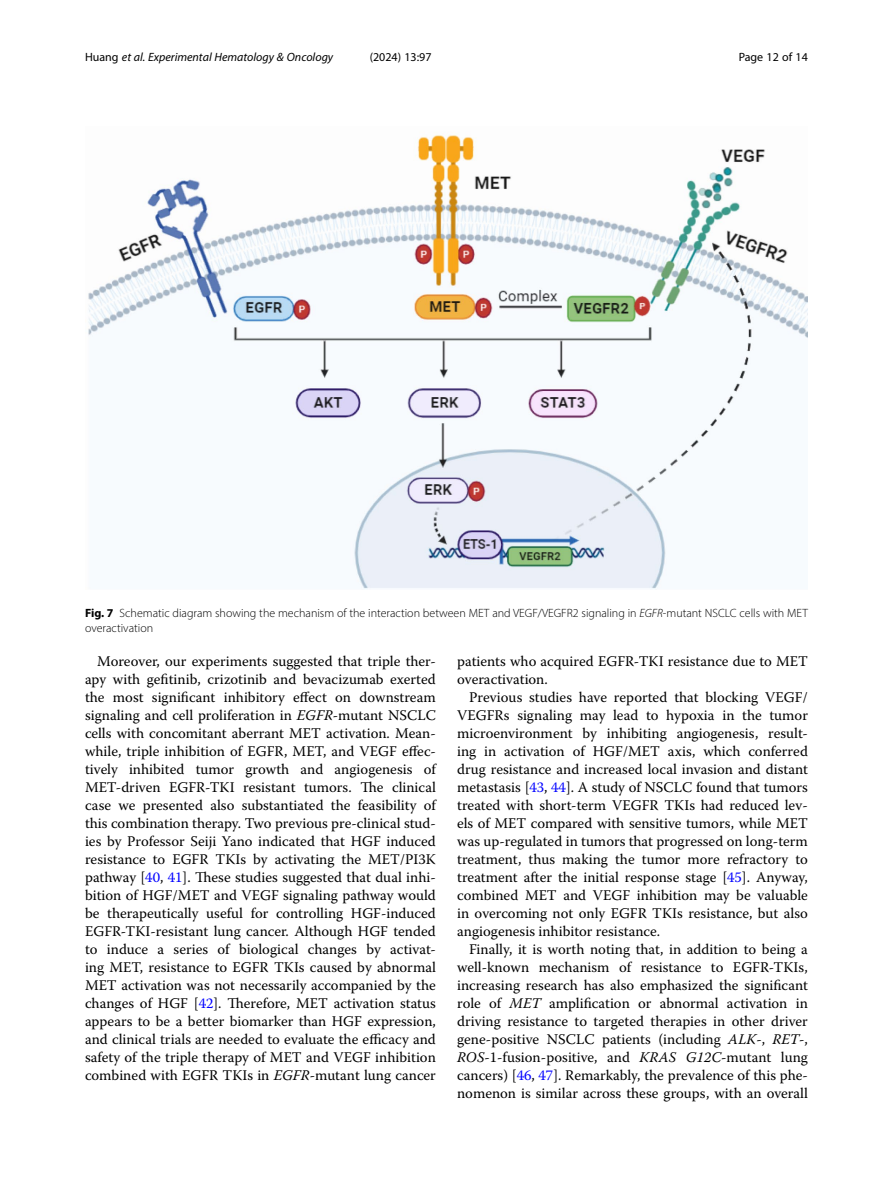
<style>
.page{position:relative;width:893px;height:1191px;background:#fff}
.page>*{position:absolute;margin:0;border:0;box-sizing:border-box;transform-origin:0 0}
.Body_Text_Indent{font:14.7px/18px "Warnock Pro";color:#000;text-align:justify}
.Figure_Caption{font:300 12px/15px "Myriad Pro";color:#000}
.t1{font:italic 12px "Myriad Pro";color:#000}
.t2{font:12px "Myriad Pro";color:#000}
.s1{font-style:normal}
.s2{font-weight:700}
.s3{font-style:italic}
.s4{color:#00f}
</style>
<div class="page">
<img style="left:88px;top:135px;width:720px;height:454px">
<p class="t1" style="left:85px;top:50px;width:250px"><span class="s1">Huang</span> et al. Experimental Hematology &amp; Oncology</p>
<p class="t2" style="left:370px;top:50px;width:63px">(2024) 13:97</p>
<p class="t2" style="left:739px;top:50px;width:71px">Page 12 of 14</p>
<p class="Figure_Caption" style="left:85px;top:605px;width:724px"><span class="s2">Fig. 7</span> Schematic diagram showing the mechanism of the interaction between MET and VEGF/VEGFR2 signaling in <span class="s3">EGFR</span>-mutant NSCLC cells with MET overactivation</p>
<p class="Body_Text_Indent" style="left:85px;top:652px;width:352px;text-indent:12px">Moreover, our experiments suggested that triple ther&shy;apy with gefitinib, crizotinib and bevacizumab exerted the most significant inhibitory effect on downstream signaling and cell proliferation in <span class="s3">EGFR</span>-mutant NSCLC cells with concomitant aberrant MET activation. Mean&shy;while, triple inhibition of EGFR, MET, and VEGF effec&shy;tively inhibited tumor growth and angiogenesis of MET-driven EGFR-TKI resistant tumors. The clinical case we presented also substantiated the feasibility of this combination therapy. Two previous pre-clinical stud&shy;ies by Professor Seiji Yano indicated that HGF induced resistance to EGFR TKIs by activating the MET/PI3K pathway [<span class="s4">40</span>, <span class="s4">41</span>]. These studies suggested that dual inhi&shy;bition of HGF/MET and VEGF signaling pathway would be therapeutically useful for controlling HGF-induced EGFR-TKI-resistant lung cancer. Although HGF tended to induce a series of biological changes by activat&shy;ing MET, resistance to EGFR TKIs caused by abnormal MET activation was not necessarily accompanied by the changes of HGF [<span class="s4">42</span>]. Therefore, MET activation status appears to be a better biomarker than HGF expression, and clinical trials are needed to evaluate the efficacy and safety of the triple therapy of MET and VEGF inhibition combined with EGFR TKIs in <span class="s3">EGFR</span>-mutant lung cancer</p>
<p class="Body_Text_Indent" style="left:457px;top:652px;width:352px">patients who acquired EGFR-TKI resistance due to MET overactivation.</p>
<p class="Body_Text_Indent" style="left:457px;top:688px;width:352px;text-indent:12px">Previous studies have reported that blocking VEGF/ VEGFRs signaling may lead to hypoxia in the tumor microenvironment by inhibiting angiogenesis, result&shy;ing in activation of HGF/MET axis, which conferred drug resistance and increased local invasion and distant metastasis [<span class="s4">43</span>, <span class="s4">44</span>]. A study of NSCLC found that tumors treated with short-term VEGFR TKIs had reduced lev&shy;els of MET compared with sensitive tumors, while MET was up-regulated in tumors that progressed on long-term treatment, thus making the tumor more refractory to treatment after the initial response stage [<span class="s4">45</span>]. Anyway, combined MET and VEGF inhibition may be valuable in overcoming not only EGFR TKIs resistance, but also angiogenesis inhibitor resistance.</p>
<p class="Body_Text_Indent" style="left:457px;top:940px;width:352px;text-indent:12px">Finally, it is worth noting that, in addition to being a well-known mechanism of resistance to EGFR-TKIs, increasing research has also emphasized the significant role of <span class="s3">MET</span> amplification or abnormal activation in driving resistance to targeted therapies in other driver gene-positive NSCLC patients (including <span class="s3">ALK</span>-, <span class="s3">RET</span>-, <span class="s3">ROS</span>-1-fusion-positive, and <span class="s3">KRAS G12C</span>-mutant lung cancers) [<span class="s4">46</span>, <span class="s4">47</span>]. Remarkably, the prevalence of this phe&shy;nomenon is similar across these groups, with an overall</p>
</div>
